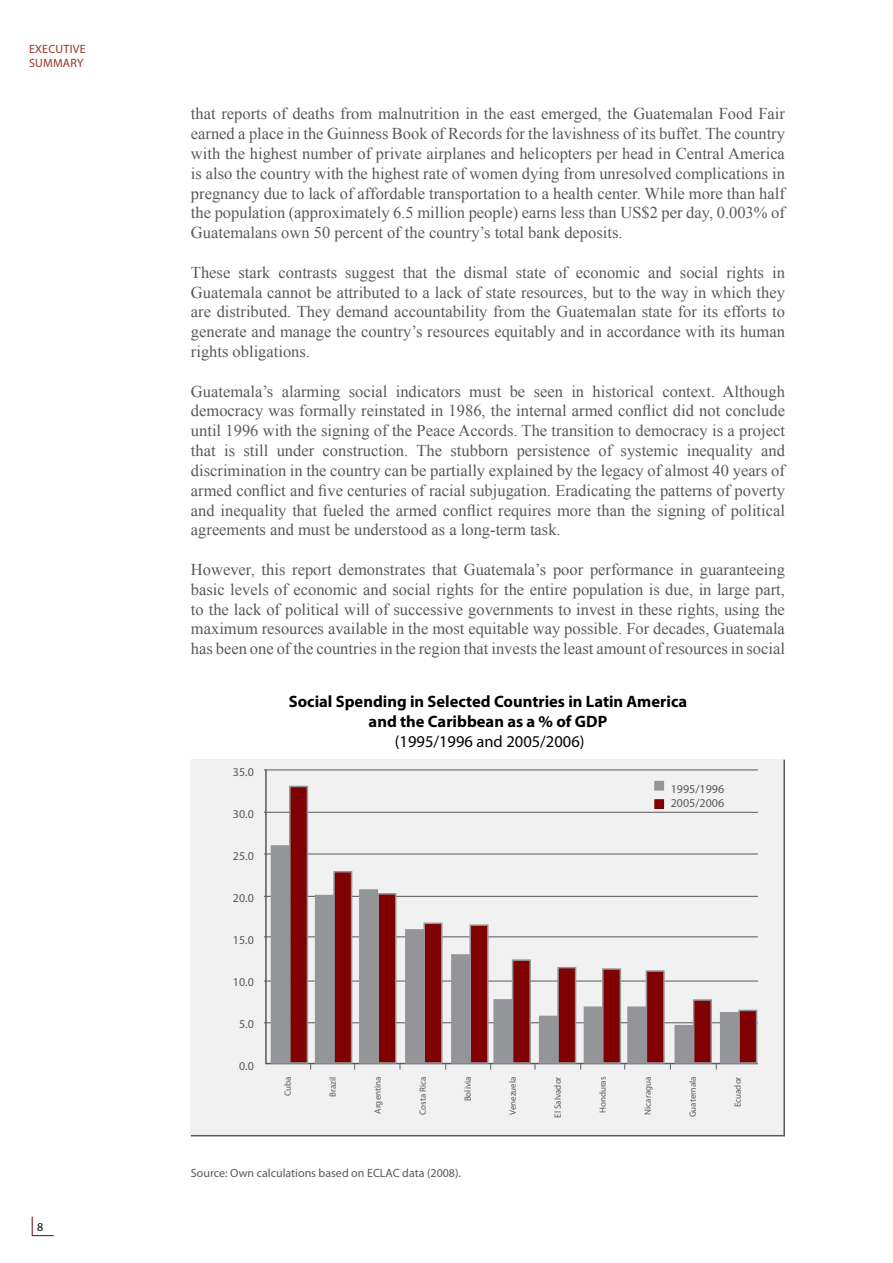
<style>
.page{position:relative;width:893px;height:1263px;background:#fff}
.page>*{position:absolute;margin:0;border:0;box-sizing:border-box;transform-origin:0 0}
.t1{font:16.5px/19.8px "Times New Roman";color:#58595b;text-align:justify}
.t2{font:700 16.5px/19.8px "Myriad Pro";color:#000;text-align:center}
.t3{font:16.5px "Myriad Pro";color:#000}
.t4{font:12px/14.4px "Myriad Pro";color:#58595b}
.t5{font:12px/14.4px "Myriad Pro";letter-spacing:.02em;color:#953623}
.t6{font:12px "Myriad Pro";color:#000}
.t7{font:9px "Myriad Pro";color:#58595b}
</style>
<div class="page">
<svg style="left:31px;top:1216px;width:23px;height:20px"></svg>
<div style="left:190px;top:759px;width:595px;height:378px;background:#f1f1f2"></div>
<svg style="left:264px;top:768px;width:495px;height:297px"></svg>
<div style="left:271px;top:845px;width:19px;height:219px;background:#939598"></div>
<div style="left:289px;top:786px;width:19px;height:278px;background:#7f0101;border:2px solid #939598"></div>
<div style="left:315px;top:895px;width:19px;height:169px;background:#939598"></div>
<div style="left:333px;top:871px;width:19px;height:193px;background:#7f0101;border:2px solid #939598"></div>
<div style="left:359px;top:889px;width:19px;height:175px;background:#939598"></div>
<div style="left:377px;top:893px;width:19px;height:171px;background:#7f0101;border:2px solid #939598"></div>
<div style="left:405px;top:929px;width:19px;height:135px;background:#939598"></div>
<div style="left:423px;top:922px;width:20px;height:142px;background:#7f0101;border:2px solid #939598"></div>
<div style="left:451px;top:954px;width:19px;height:110px;background:#939598;border:2px solid #939598"></div>
<div style="left:470px;top:924px;width:19px;height:140px;background:#7f0101;border:2px solid #939598"></div>
<div style="left:493px;top:999px;width:19px;height:65px;background:#939598;border:2px solid #939598"></div>
<div style="left:512px;top:959px;width:19px;height:105px;background:#7f0101;border:2px solid #939598"></div>
<div style="left:539px;top:1016px;width:19px;height:48px;background:#939598"></div>
<div style="left:557px;top:967px;width:19px;height:97px;background:#7f0101;border:2px solid #939598"></div>
<div style="left:584px;top:1006px;width:19px;height:58px;background:#939598"></div>
<div style="left:602px;top:968px;width:19px;height:96px;background:#7f0101;border:2px solid #939598"></div>
<div style="left:627px;top:1006px;width:19px;height:58px;background:#939598;border:2px solid #939598"></div>
<div style="left:646px;top:970px;width:19px;height:94px;background:#7f0101;border:2px solid #939598"></div>
<div style="left:674px;top:1025px;width:19px;height:39px;background:#939598;border:2px solid #939598"></div>
<div style="left:693px;top:999px;width:19px;height:65px;background:#7f0101;border:2px solid #939598"></div>
<div style="left:720px;top:1012px;width:19px;height:52px;background:#939598"></div>
<div style="left:738px;top:1010px;width:19px;height:54px;background:#7f0101;border:2px solid #939598"></div>
<div style="left:654px;top:781px;width:10px;height:10px;background:#939598;border:2px solid #939598"></div>
<div style="left:654px;top:799px;width:10px;height:10px;background:#7f0101;border:2px solid #7f0101"></div>
<p class="t5" style="left:29px;top:41px;width:57px">Executive summary</p>
<p class="t6" style="left:37px;top:1219px;width:8px">8</p>
<p class="t1" style="left:191px;top:104px;width:596px">that reports of deaths from malnutrition in the east emerged, the Guatemalan Food Fair earned a place in the Guinness Book of Records for the lavishness of its buffet. The country with the highest number of private airplanes and helicopters per head in Central America is also the country with the highest rate of women dying from unresolved complications in pregnancy due to lack of affordable transportation to a health center. While more than half the population (approximately 6.5 million people) earns less than US$2 per day, 0.003% of Guatemalans own 50 percent of the country’s total bank deposits.</p>
<p class="t1" style="left:191px;top:262px;width:595px">These stark contrasts suggest that the dismal state of economic and social rights in Guatemala cannot be attributed to a lack of state resources, but to the way in which they are distributed. They demand accountability from the Guatemalan state for its efforts to generate and manage the country’s resources equitably and in accordance with its human rights obligations.</p>
<p class="t1" style="left:191px;top:381px;width:596px">Guatemala’s alarming social indicators must be seen in historical context. Although democracy was formally reinstated in 1986, the internal armed conflict did not conclude until 1996 with the signing of the Peace Accords. The transition to democracy is a project that is still under construction. The stubborn persistence of systemic inequality and discrimination in the country can be partially explained by the legacy of almost 40 years of armed conflict and five centuries of racial subjugation. Eradicating the patterns of poverty and inequality that fueled the armed conflict requires more than the signing of political agreements and must be understood as a long-term task.</p>
<p class="t1" style="left:191px;top:559px;width:596px">However, this report demonstrates that Guatemala’s poor performance in guaranteeing basic levels of economic and social rights for the entire population is due, in large part, to the lack of political will of successive governments to invest in these rights, using the maximum resources available in the most equitable way possible. For decades, Guatemala has been one of the countries in the region that invests the least amount of resources in social</p>
<p class="t2" style="left:289px;top:691px;width:400px">Social Spending in Selected Countries in Latin America and the Caribbean as a % of GDP</p>
<p class="t3" style="left:395px;top:731px;width:191px">(1995/1996 and 2005/2006)</p>
<p class="t4" style="left:233px;top:764px;width:22px">35.0</p>
<p class="t4" style="left:233px;top:806px;width:22px">30.0</p>
<p class="t4" style="left:233px;top:848px;width:22px">25.0</p>
<p class="t4" style="left:233px;top:890px;width:22px">20.0</p>
<p class="t4" style="left:233px;top:932px;width:22px">15.0</p>
<p class="t4" style="left:233px;top:974px;width:22px">10.0</p>
<p class="t4" style="left:239px;top:1016px;width:16px">5.0</p>
<p class="t4" style="left:239px;top:1058px;width:16px">0.0</p>
<p class="t4" style="left:671px;top:781px;width:55px">1995/1996<br>2005/2006</p>
<p class="t7" style="left:282px;top:1096px;width:21px;rotate:-90deg">Cuba</p>
<p class="t7" style="left:327px;top:1097px;width:22px;rotate:-90deg">Brazil</p>
<p class="t7" style="left:372px;top:1114px;width:39px;rotate:-90deg">Argentina</p>
<p class="t7" style="left:417px;top:1115px;width:40px;rotate:-90deg">Costa Rica</p>
<p class="t7" style="left:462px;top:1101px;width:26px;rotate:-90deg">Bolivia</p>
<p class="t7" style="left:507px;top:1115px;width:40px;rotate:-90deg">Venezuela</p>
<p class="t7" style="left:552px;top:1117px;width:42px;rotate:-90deg">El Salvador</p>
<p class="t7" style="left:597px;top:1113px;width:38px;rotate:-90deg">Honduras</p>
<p class="t7" style="left:642px;top:1115px;width:40px;rotate:-90deg">Nicaragua</p>
<p class="t7" style="left:687px;top:1117px;width:42px;rotate:-90deg">Guatemala</p>
<p class="t7" style="left:732px;top:1107px;width:32px;rotate:-90deg">Ecuador</p>
<p class="t4" style="left:191px;top:1165px;width:272px">Source: Own calculations based on ECLAC data (2008).</p>
</div>
